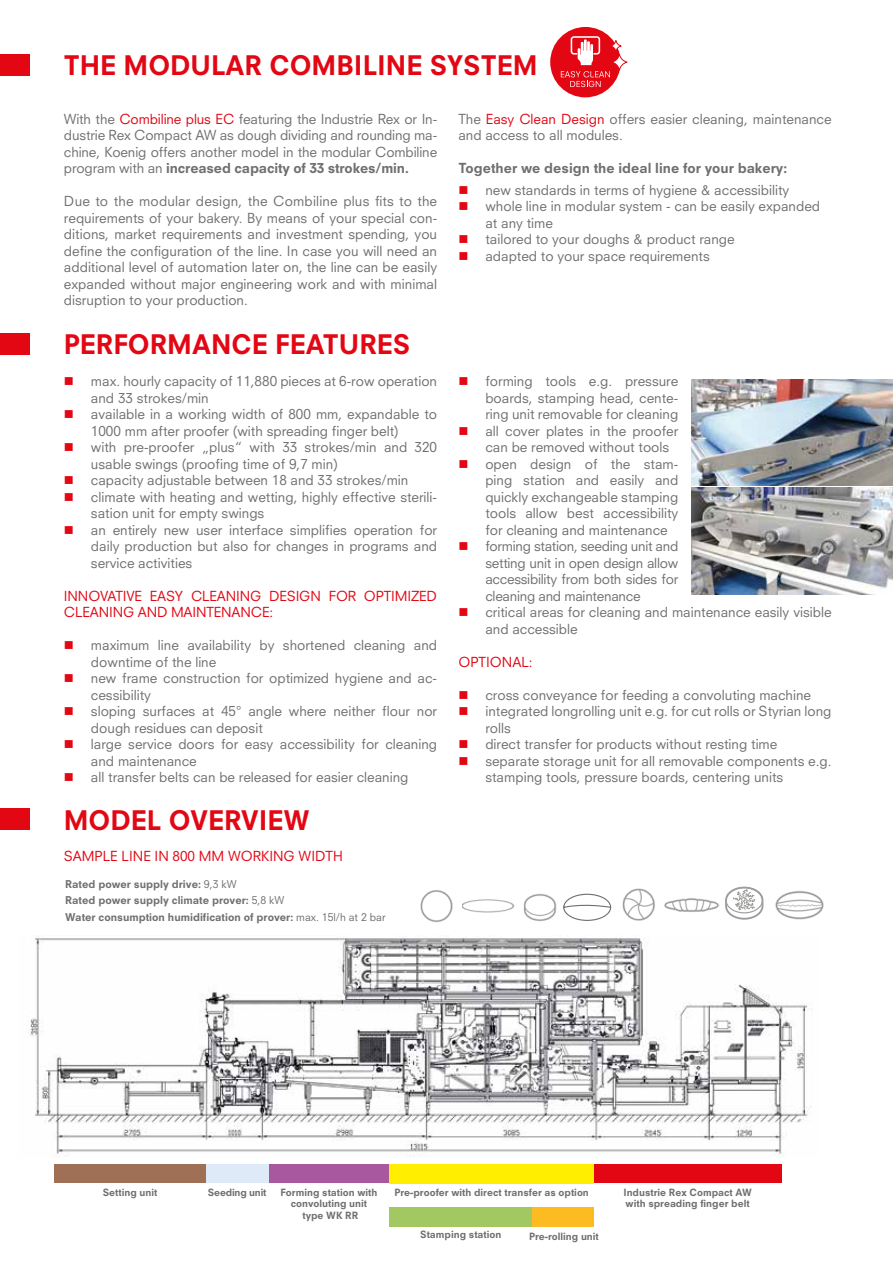
<style>
.page{position:relative;width:893px;height:1263px;background:#fff}
.page>*{position:absolute;margin:0;border:0;box-sizing:border-box;transform-origin:0 0}
.t1{font:800 26.25px "Neuzeit S";color:#e30613}
.t2{font:13.5px/16.5px "Neuzeit S";color:#706f6f}
.t3{font:13.5px/16.5px "Neuzeit S";letter-spacing:-.01em;color:#e30613}
.t4{font:800 13.5px "Neuzeit S";color:#706f6f}
.t5{font:800 10.5px/16.5px "Neuzeit S";color:#706f6f}
.t6{font:800 9.75px/11.7px "Neuzeit S";color:#706f6f;text-align:center}
.t7{font:800 9.75px "Neuzeit S";letter-spacing:-.02em;color:#706f6f}
.s1{color:#e30613}
.s2{font-weight:800}
.s3{font-weight:400}
</style>
<div class="page">
<div style="left:0;top:54px;width:30px;height:22px;background:#e30613"></div>
<div style="left:0;top:808px;width:30px;height:22px;background:#e30613"></div>
<div style="left:0;top:333px;width:30px;height:22px;background:#e30613"></div>
<div style="left:550px;top:27px;width:71px;height:70px;background:#e30613;border-radius:50%"></div>
<svg style="left:612px;top:54px;width:15px;height:16px"></svg>
<div style="left:611px;top:54px;width:16px;height:17px;border:1px solid #e30613;border-radius:50%"></div>
<svg style="left:611px;top:40px;width:10px;height:12px"></svg>
<div style="left:610px;top:40px;width:11px;height:12px;border:1px solid #e30613;border-radius:50%"></div>
<svg style="left:561px;top:71px;width:49px;height:16px"></svg>
<svg style="left:571px;top:36px;width:29px;height:29px"></svg>
<img style="left:664px;top:898px;width:55px;height:14px">
<img style="left:462px;top:899px;width:53px;height:14px">
<img style="left:420px;top:890px;width:33px;height:33px">
<img style="left:622px;top:888px;width:33px;height:33px">
<img style="left:523px;top:894px;width:34px;height:27px">
<svg style="left:563px;top:893px;width:49px;height:28px"></svg>
<svg style="left:725px;top:886px;width:39px;height:34px"></svg>
<img style="left:775px;top:891px;width:49px;height:29px">
<div style="left:594px;top:1165px;width:187px;height:18px;background:#e30613"></div>
<div style="left:532px;top:1207px;width:62px;height:19px;background:#fbbb21"></div>
<div style="left:389px;top:1207px;width:143px;height:19px;background:#a1c861"></div>
<div style="left:259px;top:1165px;width:130px;height:18px;background:#a8589e"></div>
<div style="left:54px;top:1165px;width:158px;height:18px;background:#a07056"></div>
<div style="left:389px;top:1165px;width:205px;height:19px;background:#fe0"></div>
<img style="left:28px;top:936px;width:783px;height:221px">
<div style="left:206px;top:1165px;width:63px;height:18px;background:#dfeaf8"></div>
<img style="left:691px;top:379px;width:202px;height:107px">
<img style="left:691px;top:488px;width:202px;height:106px">
<h1 class="t1" style="left:64px;top:50px;width:475px">THE MODULAR COMBILINE SYSTEM</h1>
<p class="t2" style="left:64px;top:110px;width:375px;text-align:justify">With the <span class="s1">Combiline plus EC</span> featuring the Industrie Rex or In&shy;dustrie Rex Compact AW as dough dividing and rounding ma&shy;chine, Koenig offers another model in the modular Combiline program with an <span class="s2">increased capacity of 33 strokes/min.</span></p>
<p class="t2" style="left:64px;top:193px;width:375px;text-align:justify">Due to the modular design, the Combiline plus fits to the requirements of your bakery. By means of your special con&shy;ditions, market requirements and investment spending, you define the configuration of the line. In case you will need an additional level of automation later on, the line can be easily expanded without major engineering work and with minimal disruption to your production.</p>
<h1 class="t1" style="left:64px;top:328px;width:348px">PERFORMANCE FEATURES</h1>
<p class="t2" style="left:91px;top:373px;width:348px">max. hourly capacity of 11,880 pieces at 6-row operation and 33 strokes/min<br>available in a working width of 800 mm, expandable to 1000 mm after proofer (with spreading finger belt)<br>with pre-proofer „plus“ with 33 strokes/min and 320 usable swings (proofing time of 9,7 min)<br>capacity adjustable between 18 and 33 strokes/min climate with heating and wetting, highly effective sterili&shy;sation unit for empty swings<br>an entirely new user interface simplifies operation for daily production but also for changes in programs and service activities</p>
<p class="t3" style="left:64px;top:587px;width:375px">INNOVATIVE EASY CLEANING DESIGN FOR OPTIMIZED<br>CLEANING AND MAINTENANCE:</p>
<p class="t2" style="left:91px;top:637px;width:348px">maximum line availability by shortened cleaning and downtime of the line<br>new frame construction for optimized hygiene and ac&shy;cessibility<br>sloping surfaces at 45° angle where neither flour nor dough residues can deposit<br>large service doors for easy accessibility for cleaning and maintenance<br>all transfer belts can be released for easier cleaning</p>
<h1 class="t1" style="left:64px;top:804px;width:247px">MODEL OVERVIEW</h1>
<p class="t3" style="left:64px;top:848px;width:281px">SAMPLE LINE IN 800 MM WORKING WIDTH</p>
<p class="t5" style="left:65px;top:875px;width:322px">Rated power supply drive: <span class="s3">9,3 kW<br></span>Rated power supply climate prover: <span class="s3">5,8 kW<br></span>Water consumption humidification of prover: <span class="s3">max. 15l/h at 2 bar</span></p>
<p class="t2" style="left:458px;top:110px;width:375px">The <span class="s1">Easy Clean Design</span> offers easier cleaning, maintenance and access to all modules.</p>
<p class="t4" style="left:458px;top:160px;width:330px">Together we design the ideal line for your bakery:</p>
<p class="t2" style="left:485px;top:181px;width:336px">new standards in terms of hygiene &amp; accessibility whole line in modular system - can be easily expanded at any time<br>tailored to your doughs &amp; product range<br>adapted to your space requirements</p>
<p class="t2" style="left:485px;top:373px;width:348px">forming tools e.g. pressure<br>boards, stamping head, cente-<br>ring unit removable for cleaning<br>all cover plates in the proofer<br>can be removed without tools<br>open design of the stam-<br>ping station and easily and<br>quickly exchangeable stamping<br>tools allow best accessibility<br>for cleaning and maintenance<br>forming station, seeding unit and<br>setting unit in open design allow<br>accessibility from both sides for<br>cleaning and maintenance<br>critical areas for cleaning and maintenance easily visible and accessible</p>
<p class="t3" style="left:458px;top:653px;width:76px">OPTIONAL:</p>
<p class="t2" style="left:485px;top:686px;width:348px">cross conveyance for feeding a convoluting machine integrated longrolling unit e.g. for cut rolls or Styrian long rolls<br>direct transfer for products without resting time separate storage unit for all removable components e.g. stamping tools, pressure boards, centering units</p>
<p class="t6" style="left:103px;top:1186px;width:56px">Setting unit</p>
<p class="t7" style="left:208px;top:1186px;width:60px">Seeding unit</p>
<p class="t6" style="left:623px;top:1186px;width:130px;text-align:left">Industrie Rex Compact AW with spreading finger belt</p>
<p class="t6" style="left:281px;top:1186px;width:98px">Forming station with</p>
<p class="t6" style="left:394px;top:1187px;width:196px">Pre-proofer with direct transfer as option</p>
<p class="t6" style="left:291px;top:1198px;width:78px">convoluting unit type WK RR</p>
<p class="t6" style="left:420px;top:1228px;width:83px">Stamping station</p>
<p class="t6" style="left:529px;top:1230px;width:71px">Pre-rolling unit</p>
</div>
